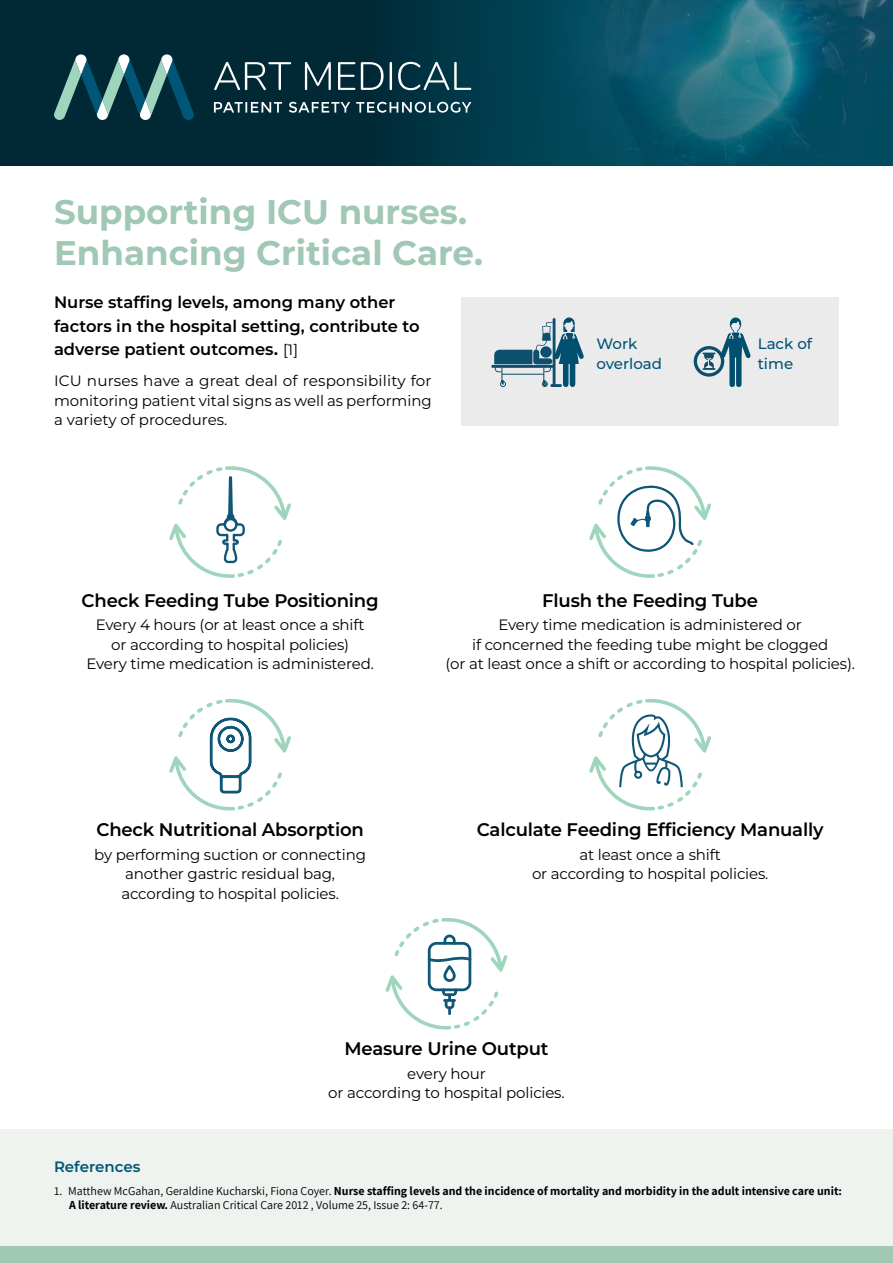
<style>
.page{position:relative;width:893px;height:1263px;background:#fff}
.page>*{position:absolute;margin:0;border:0;box-sizing:border-box;transform-origin:0 0}
.t1{font:700 34.05px/41.1px "Montserrat";color:#a1c7b5}
.t2{font:600 18.3px "Montserrat";letter-spacing:-.01em;color:#000}
.t3{font:600 16.5px/23.7px "Montserrat";color:#000}
.t4{font:15px/19.5px "Montserrat";letter-spacing:-.01em;color:#000;text-align:center}
.t5{font:500 15px/20.5px "Montserrat";color:#005677}
.t6{font:600 15px "Montserrat";color:#005677}
.t7{font:700 12px "Assistant";color:#000}
.t8{font:12px "Assistant";color:#000}
.s1{font-weight:400;font-size:15px}
.s2{font-size:18.3px}
.s3{font-weight:400}
.s4{font-weight:700}
</style>
<div class="page">
<div style="left:0;top:1129px;width:893px;height:118px;background:#eef3ef"></div>
<div style="left:0;top:0;width:893px;height:166px;background:#002835"></div>
<img style="left:355px;top:0;width:538px;height:166px">
<div style="left:0;top:1247px;width:893px;height:16px;background:#a1c7b5"></div>
<svg style="left:54px;top:54px;width:140px;height:66px"></svg>
<svg style="left:214px;top:62px;width:77px;height:28px"></svg>
<svg style="left:305px;top:62px;width:26px;height:28px"></svg>
<svg style="left:338px;top:62px;width:17px;height:28px"></svg>
<svg style="left:361px;top:62px;width:22px;height:28px"></svg>
<svg style="left:390px;top:62px;width:2px;height:28px"></svg>
<svg style="left:398px;top:62px;width:73px;height:28px"></svg>
<svg style="left:214px;top:102px;width:257px;height:11px"></svg>
<svg style="left:169px;top:699px;width:122px;height:111px"></svg>
<svg style="left:589px;top:699px;width:122px;height:111px"></svg>
<svg style="left:589px;top:466px;width:122px;height:112px"></svg>
<svg style="left:169px;top:466px;width:122px;height:112px"></svg>
<svg style="left:385px;top:918px;width:123px;height:111px"></svg>
<div style="left:461px;top:297px;width:378px;height:128px;background:#ebebec"></div>
<hr style="left:491px;top:365px;width:63px;height:3px;background:#0f5677">
<svg style="left:494px;top:317px;width:90px;height:70px"></svg>
<svg style="left:694px;top:346px;width:30px;height:31px"></svg>
<svg style="left:697px;top:349px;width:24px;height:24px"></svg>
<svg style="left:702px;top:317px;width:49px;height:70px"></svg>
<h1 class="t1" style="left:54px;top:190px;width:430px">Supporting ICU nurses.<br>Enhancing Critical Care.</h1>
<p class="t3" style="left:54px;top:290px;width:367px">Nurse staffing levels, among many other factors in the hospital setting, contribute to adverse patient outcomes <span class="s1">[1]</span><span class="s2">.</span></p>
<p class="t4" style="left:54px;top:371px;width:379px;text-align:justify">ICU nurses have a great deal of responsibility for monitoring patient vital signs as well as performing a variety of procedures.</p>
<p class="t5" style="left:596px;top:333px;width:67px">Work overload</p>
<p class="t5" style="left:758px;top:333px;width:56px">Lack of time</p>
<p class="t2" style="left:82px;top:588px;width:298px">Check Feeding Tube Positioning</p>
<p class="t4" style="left:86px;top:615px;width:289px">Every 4 hours (or at least once a shift or according to hospital policies(<br>Every time medication is administered.</p>
<p class="t2" style="left:96px;top:817px;width:269px">Check Nutritional Absorption</p>
<p class="t4" style="left:94px;top:844px;width:273px">by performing suction or connecting another gastric residual bag, according to hospital policies.</p>
<p class="t2" style="left:542px;top:588px;width:217px">Flush the Feeding Tube</p>
<p class="t4" style="left:445px;top:615px;width:411px">Every time medication is administered or<br>if concerned the feeding tube might be clogged<br>(or at least once a shift or according to hospital policies .(</p>
<p class="t2" style="left:477px;top:817px;width:348px">Calculate Feeding Efficiency Manually</p>
<p class="t4" style="left:532px;top:844px;width:238px">at least once a shift<br>or according to hospital policies.</p>
<p class="t2" style="left:345px;top:1036px;width:205px">Measure Urine Output</p>
<p class="t4" style="left:328px;top:1063px;width:238px">every hour<br>or according to hospital policies.</p>
<p class="t6" style="left:54px;top:1156px;width:88px">References</p>
<p class="t7" style="left:68px;top:1182px;width:775px"><span class="s3">Matthew McGahan, Geraldine Kucharski, Fiona Coyer.</span> Nurse staffing levels and the incidence of mortality and morbidity in the adult intensive care unit:</p>
<p class="t8" style="left:54px;top:1182px;width:10px">1.</p>
<p class="t8" style="left:69px;top:1197px;width:375px"><span class="s4">A literature review.</span> Australian Critical Care 2012 , Volume 25, Issue 2: 64-77.</p>
</div>
